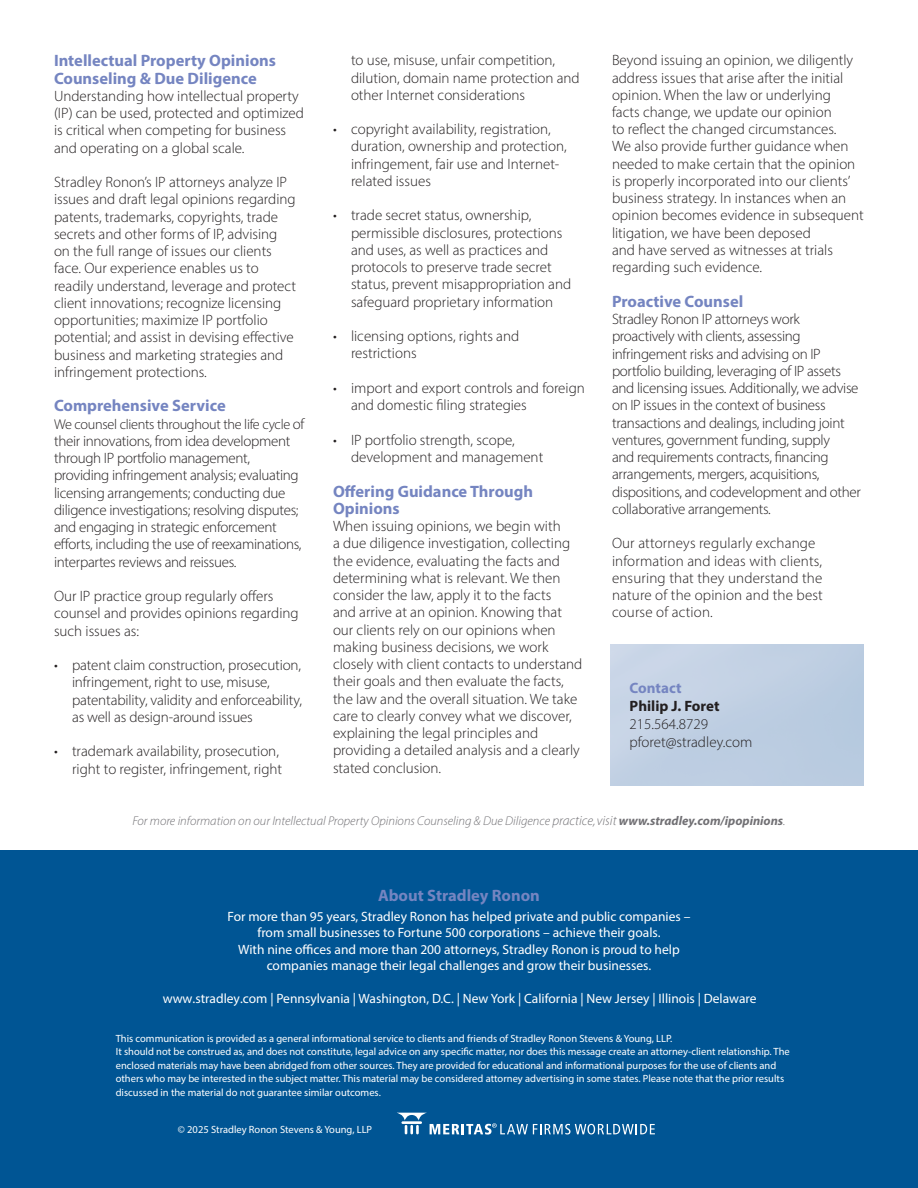
<style>
.page{position:relative;width:918px;height:1188px;background:#fff}
.page>*{position:absolute;margin:0;border:0;box-sizing:border-box;transform-origin:0 0}
.t1{font:700 16.5px/17.2px "Myriad Pro";color:#7585c1}
.t2{font:300 15px/17.2px "Myriad Pro";color:#231f20}
.t3{font:300 15px/17.2px "Myriad Pro";letter-spacing:-.02em;color:#231f20}
.t4{font:700 15px "Myriad Pro";color:#231f20}
.t5{font:700 15px "Myriad Pro";color:#7585c1}
.t6{font:300 14.25px "Myriad Pro";letter-spacing:-.02em;color:#231f20}
.t7{font:13.5px/16.5px "Myriad Pro";color:#fff;text-align:center}
.t8{font:italic 300 12.75px "Myriad Pro";color:#717074}
.t9{font:10.5px/13.5px "Myriad Pro";color:#fff}
.s1{font-size:15px}
.s2{font-size:13.5px}
.s3{font-weight:700}
</style>
<div class="page">
<div style="left:0;top:850px;width:918px;height:338px;background:#005594"></div>
<svg style="left:398px;top:1113px;width:257px;height:22px"></svg>
<p class="t1" style="left:54px;top:52px;width:224px">Intellectual Property Opinions<br>Counseling &amp; Due Diligence</p>
<p class="t2" style="left:54px;top:87px;width:251px">Understanding how intellectual property (IP) can be used, protected and optimized is critical when competing for business and operating on a global scale.</p>
<p class="t2" style="left:54px;top:173px;width:244px">Stradley Ronon’s IP attorneys analyze IP issues and draft legal opinions regarding patents, trademarks, copyrights, trade secrets and other forms of IP, advising on the full range of issues our clients face. Our experience enables us to readily understand, leverage and protect client innovations; recognize licensing opportunities; maximize IP portfolio potential; and assist in devising effective business and marketing strategies and infringement protections.</p>
<p class="t1" style="left:54px;top:397px;width:173px">Comprehensive Service</p>
<p class="t6" style="left:54px;top:415px;width:252px">We counsel clients throughout the life cycle <span class="s1">of</span></p>
<p class="t3" style="left:54px;top:432px;width:249px">their innovations, from idea development through IP portfolio management, providing infringement analysis; evaluating licensing arrangements; conducting due diligence investigations; resolving disputes; and engaging in strategic enforcement efforts, including the use of reexaminations, interpartes reviews and reissues.</p>
<p class="t2" style="left:54px;top:587px;width:246px">Our IP practice group regularly offers counsel and provides opinions regarding such issues as:</p>
<p class="t2" style="left:72px;top:656px;width:232px;text-indent:-18px">• patent claim construction, prosecution, infringement, right to use, misuse, patentability, validity and enforceability, as well as design-around issues</p>
<p class="t2" style="left:54px;top:743px;width:230px;text-align:right">• trademark availability, prosecution, right to register, infringement, right</p>
<p class="t2" style="left:351px;top:51px;width:230px">to use, misuse, unfair competition, dilution, domain name protection and other Internet considerations</p>
<p class="t2" style="left:351px;top:120px;width:217px;text-indent:-18px">• copyright availability, registration, duration, ownership and protection, infringement, fair use and Internet&shy;related issues</p>
<p class="t2" style="left:351px;top:207px;width:222px;text-indent:-18px">• trade secret status, ownership, permissible disclosures, protections and uses, as well as practices and protocols to preserve trade secret status, prevent misappropriation and safeguard proprietary information</p>
<p class="t2" style="left:351px;top:327px;width:170px;text-indent:-18px">• licensing options, rights and restrictions</p>
<p class="t2" style="left:351px;top:379px;width:235px;text-indent:-18px">• import and export controls and foreign and domestic filing strategies</p>
<p class="t2" style="left:351px;top:431px;width:194px;text-indent:-18px">• IP portfolio strength, scope, development and management</p>
<p class="t1" style="left:333px;top:482px;width:202px">Offering Guidance Through<br>Opinions</p>
<p class="t2" style="left:333px;top:517px;width:251px">When issuing opinions, we begin with<br>a due diligence investigation, collecting the evidence, evaluating the facts and determining what is relevant. We then consider the law, apply it to the facts<br>and arrive at an opinion. Knowing that our clients rely on our opinions when making business decisions, we work closely with client contacts to understand their goals and then evaluate the facts, the law and the overall situation. We take care to clearly convey what we discover, explaining the legal principles and providing a detailed analysis and a clearly stated conclusion.</p>
<p class="t2" style="left:612px;top:51px;width:253px">Beyond issuing an opinion, we diligently address issues that arise after the initial opinion. When the law or underlying<br>facts change, we update our opinion<br>to reflect the changed circumstances.<br>We also provide further guidance when needed to make certain that the opinion is properly incorporated into our clients’ business strategy. In instances when an opinion becomes evidence in subsequent litigation, we have been deposed<br>and have served as witnesses at trials regarding such evidence.</p>
<p class="t1" style="left:612px;top:292px;width:133px">Proactive Counsel</p>
<p class="t3" style="left:612px;top:310px;width:251px">Stradley Ronon IP attorneys work proactively with clients, assessing infringement risks and advising on IP portfolio building, leveraging of IP assets and licensing issues. Additionally, we advise on IP issues in the context of business transactions and dealings, including joint ventures, government funding, supply<br>and requirements contracts, financing arrangements, mergers, acquisitions, dispositions, and codevelopment and other collaborative arrangements.</p>
<p class="t2" style="left:612px;top:534px;width:212px">Our attorneys regularly exchange information and ideas with clients, ensuring that they understand the nature of the opinion and the best course of action.</p>
<p class="t5" style="left:630px;top:678px;width:53px">Contact</p>
<p class="t4" style="left:630px;top:696px;width:92px">Philip J. Foret</p>
<p class="t2" style="left:630px;top:715px;width:124px;line-height:18px">215.564.8729 pforet@stradley.com</p>
<p class="t8" style="left:132px;top:813px;width:655px">For more information on our Intellectual Property Opinions Counseling &amp; Due Diligence <span class="s2">practice,visit</span> <span class="s3">www.stradley.com/ipopinions</span>.</p>
<p class="t1" style="left:378px;top:886px;width:163px">About Stradley Ronon</p>
<p class="t7" style="left:228px;top:908px;width:464px">For more than 95 years, Stradley Ronon has helped private and public companies – from small businesses to Fortune 500 corporations – achieve their goals.<br>With nine offices and more than 200 attorneys, Stradley Ronon is proud to help companies manage their legal challenges and grow their businesses.</p>
<p class="t7" style="left:163px;top:990px;width:595px">www.stradley.com | Pennsylvania | Washington, D.C. | New York | California | New Jersey | Illinois | Delaware</p>
<p class="t9" style="left:116px;top:1031px;width:676px">This communication is provided as a general informational service to clients and friends of Stradley Ronon Stevens &amp; Young, LLP.<br>It should not be construed as, and does not constitute, legal advice on any specific matter, nor does this message create an attorney-client relationship. The enclosed materials may have been abridged from other sources. They are provided for educational and informational purposes for the use of clients and others who may be interested in the subject matter. This material may be considered attorney advertising in some states. Please note that the prior results discussed in the material do not guarantee similar outcomes.</p>
<p class="t9" style="left:178px;top:1123px;width:196px">© 2025 Stradley Ronon Stevens &amp; Young, LLP</p>
</div>
